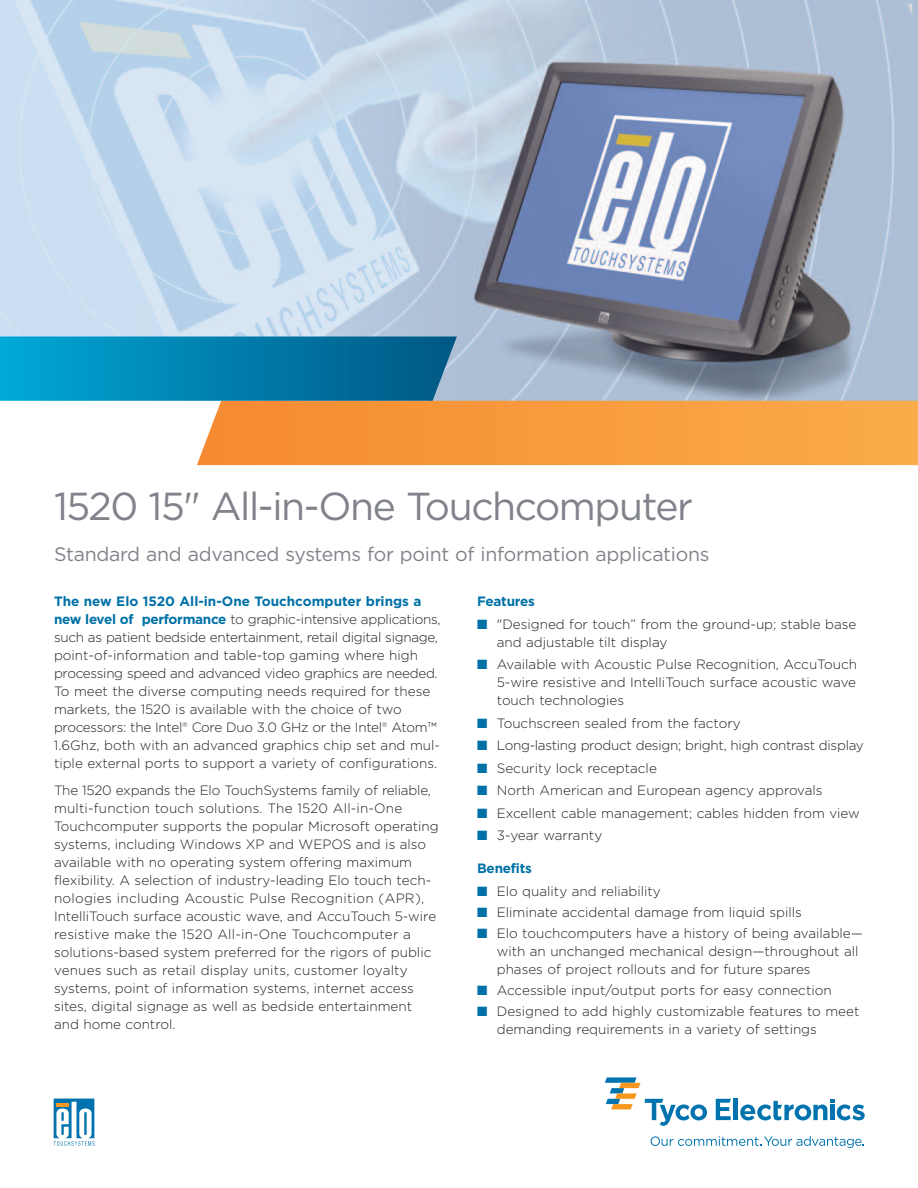
<style>
.page{position:relative;width:918px;height:1188px;background:#fff}
.page>*{position:absolute;margin:0;border:0;box-sizing:border-box;transform-origin:0 0}
.t1{font:39px "Gotham";letter-spacing:-.035em;color:#80838a}
.t2{font:19.5px "Gotham";letter-spacing:-.015em;color:#80838a}
.t3{font:300 13.5px/18px "Gotham";color:#231f20}
.t4{font:300 13.5px "Gotham";letter-spacing:-.02em;color:#231f20}
.t5{font:700 13.5px "Gotham";letter-spacing:-.015em;color:#0071a7}
.s1{font-weight:700;color:#0071a7}
.s2{color:#0071a7}
</style>
<div class="page">
<img style="left:0;top:0;width:918px;height:401px">
<svg style="left:197px;top:401px;width:721px;height:64px;background:#f79c41"></svg>
<svg style="left:0;top:337px;width:457px;height:64px;background:#0582af"></svg>
<svg style="left:53px;top:1098px;width:42px;height:44px"></svg>
<svg style="left:54px;top:1099px;width:41px;height:47px"></svg>
<hr style="left:84px;top:1112px;width:3px;height:23px;background:#0073ae">
<hr style="left:56px;top:1103px;width:13px;height:4px;background:#f7971d">
<svg style="left:716px;top:1099px;width:15px;height:21px"></svg>
<div style="left:733px;top:1099px;width:5px;height:21px;background:#0073ae"></div>
<svg style="left:740px;top:1099px;width:125px;height:21px"></svg>
<svg style="left:651px;top:1136px;width:213px;height:12px"></svg>
<svg style="left:605px;top:1077px;width:102px;height:49px"></svg>
<h1 class="t1" style="left:54px;top:484px;width:641px">1520 15" All-in-One Touchcomputer</h1>
<h2 class="t2" style="left:54px;top:543px;width:657px">Standard and advanced systems for point of information applications</h2>
<p class="t3" style="left:54px;top:593px;width:388px"><span class="s1">The new Elo 1520 All-in-One Touchcomputer brings a new level of performance</span> to graphic-intensive applications, such as patient bedside entertainment, retail digital signage, point-of-information and table-top gaming where high processing speed and advanced video graphics are needed.<br>To meet the diverse computing needs required for these markets, the 1520 is available with the choice of two processors: the Intel<sup>®</sup> Core Duo 3.0 GHz or the Intel<sup>®</sup> Atom™ 1.6Ghz, both with an advanced graphics chip set and mul&shy;tiple external ports to support a variety of configurations.</p>
<p class="t3" style="left:54px;top:782px;width:386px">The 1520 expands the Elo TouchSystems family of reliable, multi-function touch solutions. The 1520 All-in-One Touchcomputer supports the popular Microsoft operating systems, including Windows XP and WEPOS and is also available with no operating system offering maximum flexibility. A selection of industry-leading Elo touch tech&shy;nologies including Acoustic Pulse Recognition (APR), IntelliTouch surface acoustic wave, and AccuTouch 5-wire resistive make the 1520 All-in-One Touchcomputer a solutions-based system preferred for the rigors of public venues such as retail display units, customer loyalty systems, point of information systems, internet access sites, digital signage as well as bedside entertainment and home control.</p>
<p class="t5" style="left:477px;top:594px;width:59px">Features</p>
<p class="t3" style="left:497px;top:615px;width:361px;text-indent:-20px"><span class="s2">■</span> "Designed for touch” from the ground-up; stable base and adjustable tilt display</p>
<p class="t3" style="left:497px;top:656px;width:362px;text-align:justify;text-indent:-20px"><span class="s2">■</span> Available with Acoustic Pulse Recognition, AccuTouch 5-wire resistive and IntelliTouch surface acoustic wave touch technologies</p>
<p class="t3" style="left:477px;top:714px;width:265px"><span class="s2">■</span> Touchscreen sealed from the factory</p>
<p class="t4" style="left:477px;top:738px;width:388px"><span class="s2">■</span> Long-lasting product design; bright, high contrast display</p>
<p class="t3" style="left:477px;top:759px;width:181px"><span class="s2">■</span> Security lock receptacle</p>
<p class="t3" style="left:477px;top:782px;width:347px"><span class="s2">■</span> North American and European agency approvals</p>
<p class="t3" style="left:477px;top:804px;width:384px"><span class="s2">■</span> Excellent cable management; cables hidden from view</p>
<p class="t3" style="left:477px;top:827px;width:127px"><span class="s2">■</span> 3-year warranty</p>
<p class="t5" style="left:477px;top:861px;width:56px">Benefits</p>
<p class="t3" style="left:477px;top:882px;width:185px"><span class="s2">■</span> Elo quality and reliability</p>
<p class="t3" style="left:477px;top:903px;width:326px"><span class="s2">■</span> Eliminate accidental damage from liquid spills</p>
<p class="t3" style="left:497px;top:924px;width:368px;text-indent:-20px"><span class="s2">■</span> Elo touchcomputers have a history of being available— with an unchanged mechanical design—throughout all phases of project rollouts and for future spares</p>
<p class="t3" style="left:477px;top:981px;width:356px"><span class="s2">■</span> Accessible input/output ports for easy connection</p>
<p class="t3" style="left:497px;top:1002px;width:364px;text-indent:-20px"><span class="s2">■</span> Designed to add highly customizable features to meet demanding requirements in a variety of settings</p>
</div>
